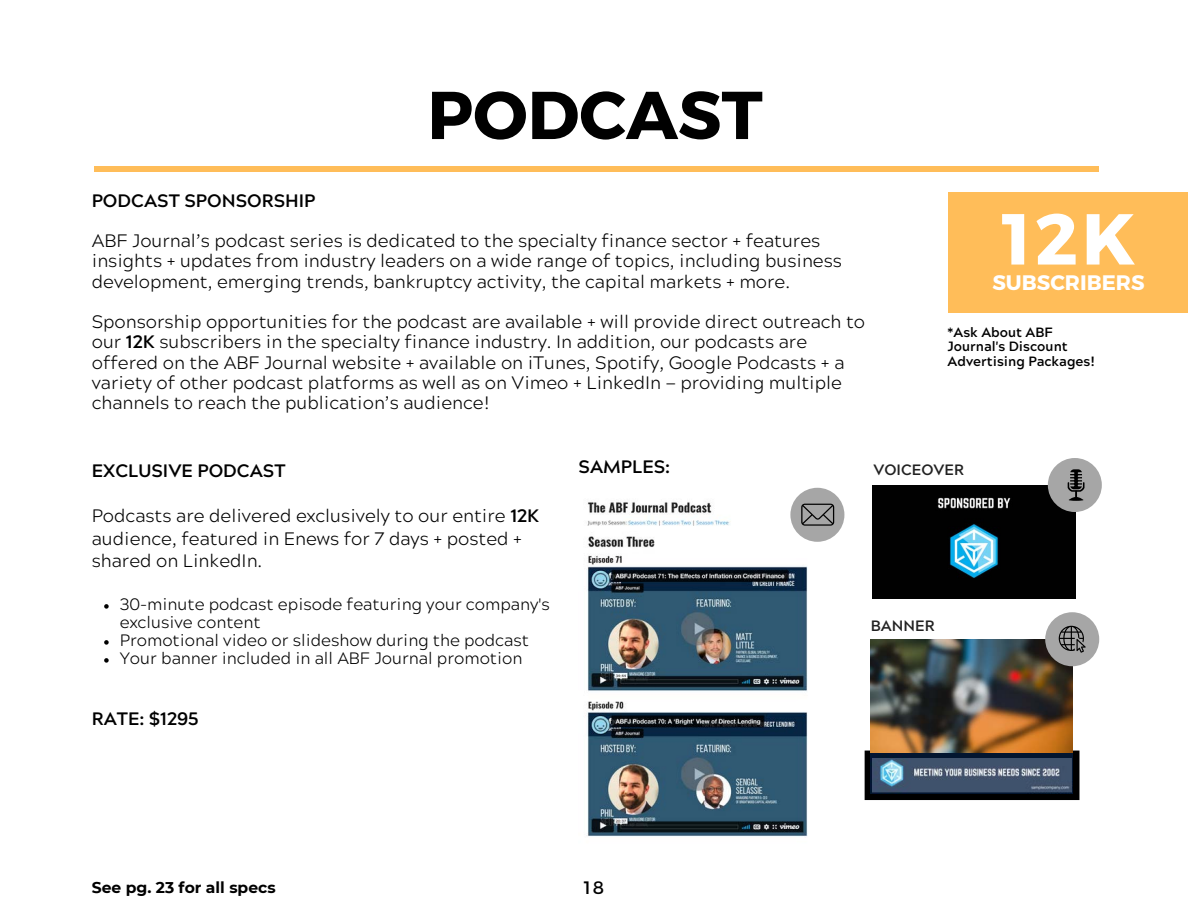
<style>
.page{position:relative;width:1188px;height:918px;background:#fff}
.page>*{position:absolute;margin:0;border:0;box-sizing:border-box;transform-origin:0 0}
.t1{font:700 72px "Montserrat";color:#fff}
.t2{font:700 67.5px "Montserrat";color:#000}
.t3{font:700 21px "Montserrat";color:#fff}
.t4{font:300 18px/20.2px "Acherus Grotesque";color:#000}
.t5{font:700 18px "Acherus Grotesque";color:#000}
.t6{font:18px "Montserrat";color:#000}
.t7{font:300 16.5px/18px "Acherus Grotesque";color:#000}
.t8{font:700 15.6px "Montserrat";color:#000}
.t9{font:700 15px "Acherus Grotesque";color:#222}
.t10{font:700 13.5px/14.5px "Acherus Grotesque";color:#000}
.s1{font-weight:700}
</style>
<div class="page">
<img style="left:873px;top:485px;width:202px;height:114px">
<svg style="left:865px;top:751px;width:214px;height:49px"></svg>
<img style="left:870px;top:639px;width:203px;height:154px">
<div style="left:1048px;top:458px;width:54px;height:54px;background:#a6a6a6;border-radius:50%"></div>
<svg style="left:1068px;top:469px;width:17px;height:32px"></svg>
<div style="left:1045px;top:612px;width:54px;height:54px;background:#a6a6a6;border-radius:50%"></div>
<svg style="left:1059px;top:626px;width:27px;height:27px"></svg>
<hr style="left:94px;top:167px;width:1004px;height:4px;background:#ffbd59">
<div style="left:948px;top:193px;width:240px;height:120px;background:#ffbd59"></div>
<img style="left:587px;top:493px;width:221px;height:344px">
<div style="left:790px;top:488px;width:54px;height:54px;background:#a6a6a6;border-radius:50%"></div>
<svg style="left:801px;top:504px;width:33px;height:22px"></svg>
<svg style="left:104px;top:604px;width:5px;height:5px"></svg>
<svg style="left:104px;top:640px;width:5px;height:5px"></svg>
<svg style="left:104px;top:658px;width:5px;height:5px"></svg>
<h2 class="t2" style="left:427px;top:71px;width:337px">PODCAST</h2>
<p class="t5" style="left:92px;top:193px;width:225px">PODCAST SPONSORSHIP</p>
<p class="t4" style="left:92px;top:233px;width:752px">ABF Journal’s podcast series is dedicated to the specialty finance sector + features insights + updates from industry leaders on a wide range of topics, including business development, emerging trends, bankruptcy activity, the capital markets + more.</p>
<p class="t4" style="left:92px;top:314px;width:775px">Sponsorship opportunities for the podcast are available + will provide direct outreach to our <span class="s1">12K</span> subscribers in the specialty finance industry. In addition, our podcasts are offered on the ABF Journal website + available on iTunes, Spotify, Google Podcasts + a variety of other podcast platforms as well as on Vimeo + LinkedIn — providing multiple channels to reach the publication’s audience!</p>
<h1 class="t1" style="left:1002px;top:192px;width:135px">12K</h1>
<p class="t3" style="left:992px;top:269px;width:154px">SUBSCRIBERS</p>
<p class="t10" style="left:948px;top:326px;width:149px">*Ask About ABF<br>Journal's Discount<br>Advertising Packages!</p>
<p class="t5" style="left:92px;top:464px;width:195px">EXCLUSIVE PODCAST</p>
<p class="t4" style="left:92px;top:507px;width:449px;line-height:22.5px">Podcasts are delivered exclusively to our entire <span class="s1">12K </span>audience, featured in Enews for 7 days + posted + shared on LinkedIn.</p>
<p class="t5" style="left:578px;top:460px;width:93px">SAMPLES:</p>
<p class="t9" style="left:874px;top:463px;width:92px">VOICEOVER</p>
<p class="t7" style="left:120px;top:597px;width:432px">30-minute podcast episode featuring your company's exclusive content<br>Promotional video or slideshow during the podcast Your banner included in all ABF Journal promotion</p>
<p class="t5" style="left:92px;top:711px;width:108px">RATE: $1295</p>
<p class="t8" style="left:92px;top:877px;width:185px">See pg. 23 for all specs</p>
<p class="t6" style="left:584px;top:876px;width:22px">18</p>
<p class="t9" style="left:871px;top:619px;width:65px">BANNER</p>
</div>
